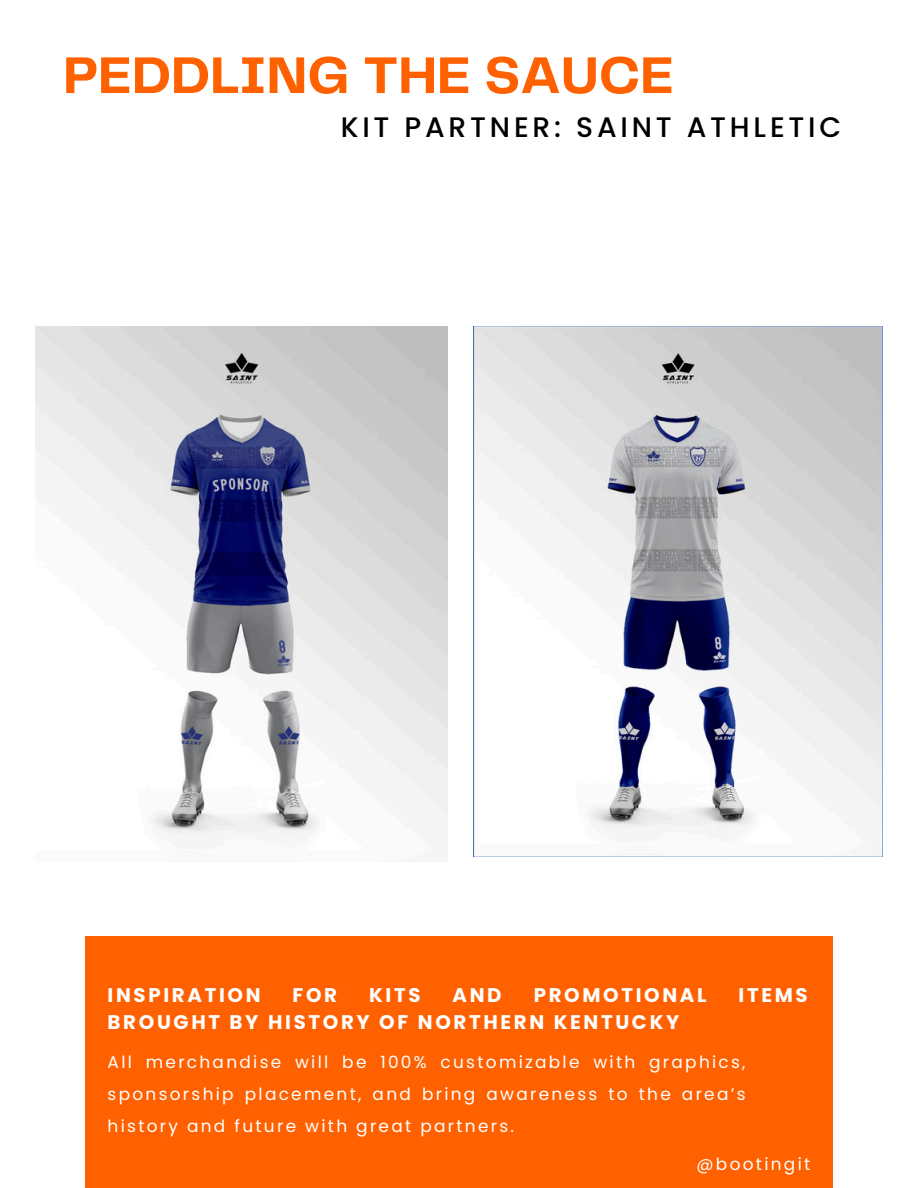
<style>
.page{position:relative;width:918px;height:1188px;background:#fff}
.page>*{position:absolute;margin:0;border:0;box-sizing:border-box;transform-origin:0 0}
.t1{font:700 53.55px "Telegraf";color:#ff6100}
.t2{font:500 28.2px "Poppins";letter-spacing:.135em;color:#000}
.t3{font:700 19.8px "Poppins";letter-spacing:.135em;color:#fff}
.t4{font:16.95px/31.8px "Poppins";letter-spacing:.135em;color:#fff;text-align:justify}
</style>
<div class="page">
<div style="left:85px;top:936px;width:747px;height:252px;background:#ff6100"></div>
<img style="left:35px;top:327px;width:413px;height:509px">
<img style="left:474px;top:327px;width:409px;height:530px">
<h1 class="t1" style="left:63px;top:52px;width:612px">PEDDLING THE SAUCE</h1>
<h2 class="t2" style="left:341px;top:107px;width:502px">KIT PARTNER: SAINT ATHLETIC</h2>
<p class="t3" style="left:108px;top:981px;width:154px">INSPIRATION</p>
<p class="t3" style="left:293px;top:981px;width:46px">FOR</p>
<p class="t3" style="left:369px;top:981px;width:53px">KITS</p>
<p class="t3" style="left:453px;top:981px;width:51px">AND</p>
<p class="t3" style="left:534px;top:981px;width:174px">PROMOTIONAL</p>
<p class="t3" style="left:739px;top:981px;width:71px">ITEMS</p>
<p class="t3" style="left:108px;top:1008px;width:573px">BROUGHT BY HISTORY OF NORTHERN KENTUCKY</p>
<p class="t4" style="left:108px;top:1046px;width:640px">All merchandise will be 100% customizable with graphics, sponsorship placement, and bring awareness to the area’s history and future with great partners.</p>
<h3 class="t4" style="left:697px;top:1148px;width:115px">@bootingit</h3>
</div>
